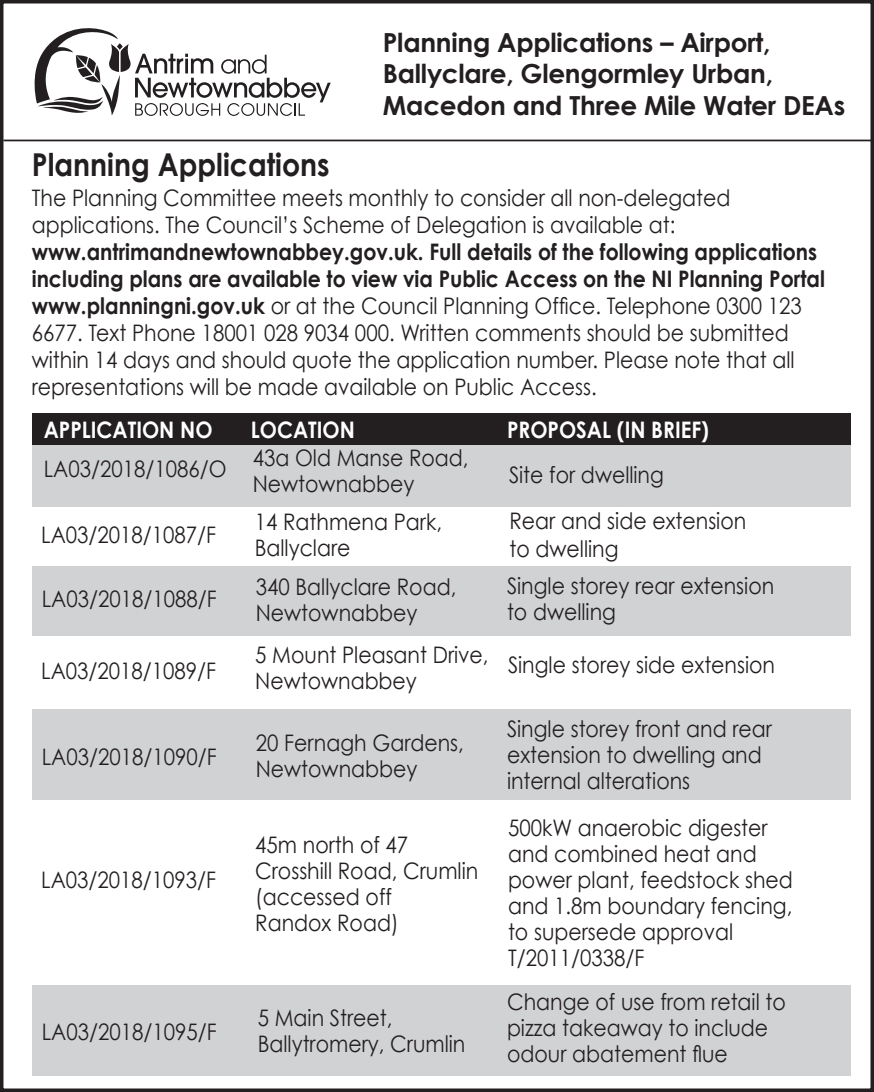
<style>
.page{position:relative;width:874px;height:1092px;background:#fff}
.page>*{position:absolute;margin:0;border:0;box-sizing:border-box;transform-origin:0 0}
.t1{font:700 31.5px "Century Gothic";color:#231f20;scale:.9 1}
.t2{font:700 26.25px/31.5px "Century Gothic";letter-spacing:-.01em;color:#231f20}
.t3{font:22.75px/25.9px "Century Gothic";color:#231f20;scale:.9 1}
.t4{font:700 22.75px "Century Gothic";color:#fff;scale:.9 1}
.s1{font-weight:700}
</style>
<div class="page">
<div style="left:0;top:0;width:873px;height:1091px;border:4px solid #231f20"></div>
<hr style="left:4px;top:140px;width:869px;height:1px;background:#231f20">
<svg style="left:34px;top:28px;width:296px;height:88px"></svg>
<div style="left:32px;top:413px;width:818px;height:32px;background:#231f20"></div>
<div style="left:32px;top:445px;width:818px;height:61px;background:#d1d2d4"></div>
<div style="left:32px;top:566px;width:818px;height:70px;background:#d1d2d4"></div>
<div style="left:32px;top:709px;width:818px;height:91px;background:#d1d2d4"></div>
<div style="left:32px;top:984px;width:818px;height:91px;background:#d1d2d4"></div>
<p class="t2" style="left:382px;top:26px;width:463px">Planning Applications – Airport,<br>Ballyclare, Glengormley Urban,<br>Macedon and Three Mile Water DEAs</p>
<p class="t1" style="left:32px;top:144px;width:332px">Planning Applications</p>
<p class="t3" style="left:32px;top:184px;width:882px;line-height:26.9px">The Planning Committee meets monthly to consider all non-delegated applications. The Council’s Scheme of Delegation is available at: <span class="s1">www.antrimandnewtownabbey.gov.uk. Full details of the following applications including plans are available to view via Public Access on the NI Planning Portal www.planningni.gov.uk</span> or at the Council Planning Office. Telephone 0300 123<br>6677. Text Phone 18001 028 9034 000. Written comments should be submitted within 14 days and should quote the application number. Please note that all representations will be made available on Public Access.</p>
<p class="t4" style="left:44px;top:415px;width:189px">APPLICATION NO</p>
<p class="t4" style="left:251px;top:415px;width:117px">LOCATION</p>
<p class="t4" style="left:506px;top:415px;width:226px">PROPOSAL (IN BRIEF)</p>
<p class="t3" style="left:44px;top:455px;width:204px">LA03/2018/1086/O</p>
<p class="t3" style="left:252px;top:445px;width:241px">43a Old Manse Road,<br>Newtownabbey</p>
<p class="t3" style="left:508px;top:461px;width:173px">Site for dwelling</p>
<p class="t3" style="left:41px;top:522px;width:196px">LA03/2018/1087/F</p>
<p class="t3" style="left:42px;top:585px;width:196px">LA03/2018/1088/F</p>
<p class="t3" style="left:41px;top:657px;width:196px">LA03/2018/1089/F</p>
<p class="t3" style="left:42px;top:743px;width:196px">LA03/2018/1090/F</p>
<p class="t3" style="left:41px;top:866px;width:196px">LA03/2018/1093/F</p>
<p class="t3" style="left:42px;top:1018px;width:196px">LA03/2018/1095/F</p>
<p class="t3" style="left:254px;top:508px;width:209px">14 Rathmena Park,<br>Ballyclare</p>
<p class="t3" style="left:509px;top:507px;width:264px;line-height:27.3px">Rear and side extension to dwelling</p>
<p class="t3" style="left:255px;top:573px;width:224px">340 Ballyclare Road,<br>Newtownabbey</p>
<p class="t3" style="left:506px;top:572px;width:298px">Single storey rear extension to dwelling</p>
<p class="t3" style="left:255px;top:641px;width:261px">5 Mount Pleasant Drive,<br>Newtownabbey</p>
<p class="t3" style="left:507px;top:651px;width:298px">Single storey side extension</p>
<p class="t3" style="left:255px;top:729px;width:233px">20 Fernagh Gardens,<br>Newtownabbey</p>
<p class="t3" style="left:255px;top:831px;width:249px">45m north of 47<br>Crosshill Road, Crumlin (accessed off<br>Randox Road)</p>
<p class="t3" style="left:257px;top:1004px;width:232px">5 Main Street,<br>Ballytromery, Crumlin</p>
<p class="t3" style="left:506px;top:715px;width:296px">Single storey front and rear extension to dwelling and internal alterations</p>
<p class="t3" style="left:507px;top:814px;width:318px">500kW anaerobic digester and combined heat and power plant, feedstock shed and 1.8m boundary fencing, to supersede approval<br>T/2011/0338/F</p>
<p class="t3" style="left:506px;top:988px;width:311px">Change of use from retail to pizza takeaway to include odour abatement flue</p>
</div>
